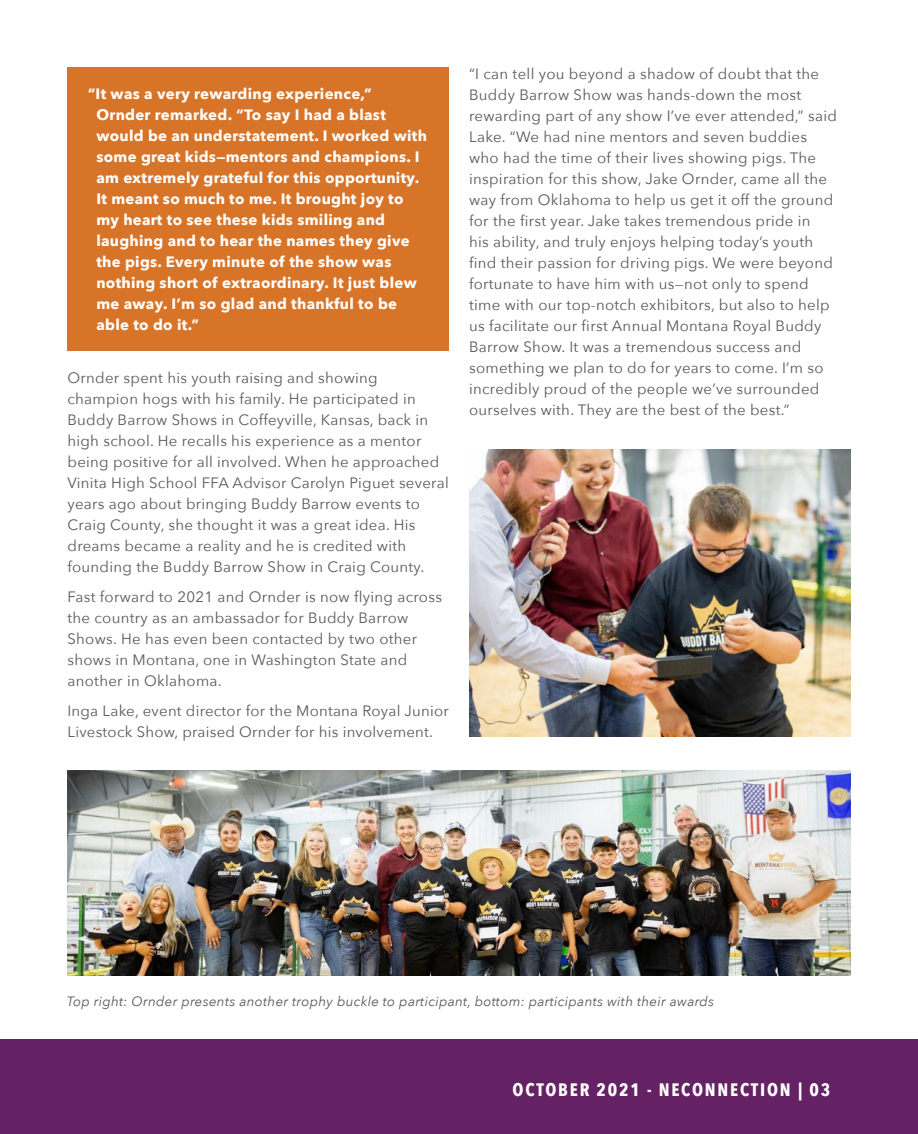
<style>
.page{position:relative;width:918px;height:1134px;background:#fff}
.page>*{position:absolute;margin:0;border:0;box-sizing:border-box;transform-origin:0 0}
.t1{font:700 18px "Avenir Next Condensed";letter-spacing:.1em;color:#fff}
.t2{font:15px/21px "Avenir Next";letter-spacing:.02em;color:#58595b}
.t3{font:700 15px/21px "Avenir Next";letter-spacing:.02em;color:#fff}
.t4{font:italic 13.5px "Avenir Next";letter-spacing:.02em;color:#58595b}
</style>
<div class="page">
<div style="left:0;top:1040px;width:918px;height:94px;background:#642265"></div>
<img style="left:68px;top:771px;width:782px;height:204px">
<img style="left:469px;top:449px;width:381px;height:288px">
<div style="left:68px;top:68px;width:381px;height:283px;background:#d87428"></div>
<p class="t3" style="left:96px;top:83px;width:332px;text-indent:-9px">“It was a very rewarding experience,” Ornder remarked. “To say I had a blast would be an understatement. I worked with some great kids—mentors and champions. I am extremely grateful for this opportunity.<br>It meant so much to me. It brought joy to my heart to see these kids smiling and laughing and to hear the names they give the pigs. Every minute of the show was nothing short of extraordinary. It just blew me away. I’m so glad and thankful to be able to do it.”</p>
<p class="t2" style="left:68px;top:367px;width:383px">Ornder spent his youth raising and showing champion hogs with his family. He participated in Buddy Barrow Shows in Coffeyville, Kansas, back in high school. He recalls his experience as a mentor being positive for all involved. When he approached Vinita High School FFA Advisor Carolyn Piguet several years ago about bringing Buddy Barrow events to Craig County, she thought it was a great idea. His dreams became a reality and he is credited with founding the Buddy Barrow Show in Craig County.</p>
<p class="t2" style="left:68px;top:586px;width:376px">Fast forward to 2021 and Ornder is now flying across the country as an ambassador for Buddy Barrow Shows. He has even been contacted by two other shows in Montana, one in Washington State and another in Oklahoma.</p>
<p class="t2" style="left:68px;top:700px;width:383px">Inga Lake, event director for the Montana Royal Junior<br>Livestock Show, praised Ornder for his involvement.</p>
<p class="t2" style="left:469px;top:63px;width:369px">“I can tell you beyond a shadow of doubt that the Buddy Barrow Show was hands-down the most rewarding part of any show I’ve ever attended,” said Lake. “We had nine mentors and seven buddies who had the time of their lives showing pigs. The inspiration for this show, Jake Ornder, came all the way from Oklahoma to help us get it off the ground for the first year. Jake takes tremendous pride in<br>his ability, and truly enjoys helping today’s youth find their passion for driving pigs. We were beyond fortunate to have him with us—not only to spend time with our top-notch exhibitors, but also to help us facilitate our first Annual Montana Royal Buddy Barrow Show. It was a tremendous success and something we plan to do for years to come. I’m so incredibly proud of the people we’ve surrounded ourselves with. They are the best of the best.”</p>
<p class="t4" style="left:67px;top:990px;width:649px">Top right: Ornder presents another trophy buckle to participant, bottom: participants with their awards</p>
<p class="t1" style="left:513px;top:1078px;width:319px">OCTOBER 2021 - NECONNECTION | 03</p>
</div>
